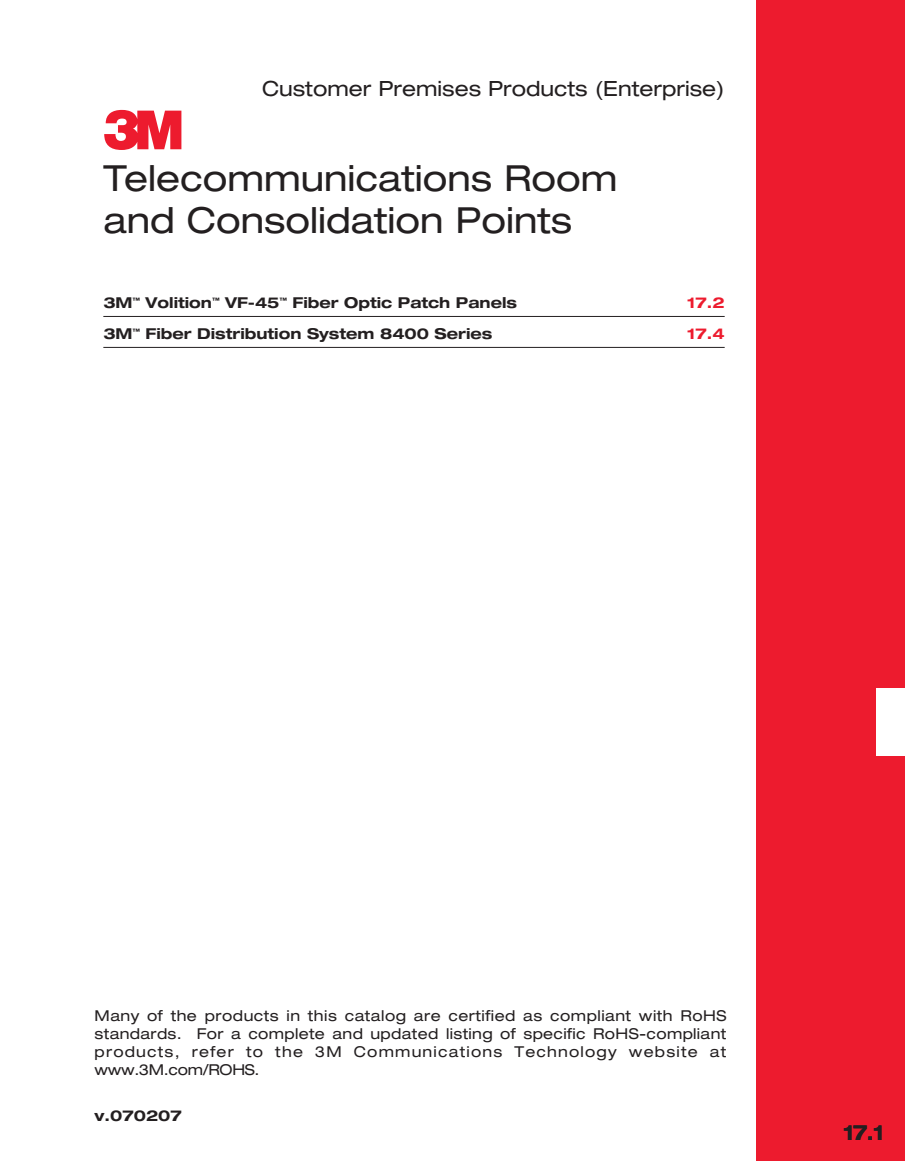
<style>
.page{position:relative;width:905px;height:1161px;background:#fff}
.page>*{position:absolute;margin:0;border:0;box-sizing:border-box;transform-origin:0 0}
.t1{font:54px "Logo 3 Mv 3 tt";color:#ed1b2e}
.t2{font:expanded 36px/42px "Helvetica Neue";color:#231f20}
.t3{font:expanded 21px "Helvetica Neue";color:#231f20}
.t4{font:700 expanded 21px "Helvetica Neue";color:#231f20;scale:.9 1}
.t5{font:expanded 15px/18px "Helvetica Neue";letter-spacing:.08em;color:#231f20;text-align:justify}
.t6{font:700 expanded 15px "Helvetica Neue";color:#231f20}
.t7{font:700 expanded 15px "Helvetica Neue";color:#ed1b2e}
</style>
<div class="page">
<div style="left:756px;top:0;width:148px;height:1161px;background:#ed1b2e"></div>
<div style="left:876px;top:688px;width:28px;height:68px;background:#fff"></div>
<hr style="left:103px;top:316px;width:621px;height:1px;background:#231f20">
<hr style="left:103px;top:347px;width:621px;height:1px;background:#231f20">
<h3 class="t3" style="left:262px;top:81px;width:464px">Customer Premises Products (Enterprise)</h3>
<h1 class="t1" style="left:103px;top:99px;width:80px">3</h1>
<h2 class="t2" style="left:103px;top:161px;width:515px">Telecommunications Room and Consolidation Points</h2>
<p class="t6" style="left:103px;top:297px;width:415px">3M<sup>™</sup> Volition<sup>™</sup> VF-45<sup>™</sup> Fiber Optic Patch Panels</p>
<p class="t7" style="left:687px;top:297px;width:39px">17.2</p>
<p class="t6" style="left:103px;top:328px;width:390px">3M<sup>™</sup> Fiber Distribution System 8400 Series</p>
<p class="t7" style="left:687px;top:328px;width:39px">17.4</p>
<p class="t5" style="left:94px;top:1008px;width:633px">Many of the products in this catalog are certified as compliant with RoHS standards. For a complete and updated listing of specific RoHS-compliant products, refer to the 3M Communications Technology website at www.3M.com/ROHS.</p>
<p class="t6" style="left:94px;top:1110px;width:89px">v.070207</p>
<h3 class="t4" style="left:843px;top:1124px;width:46px">17.1</h3>
</div>
